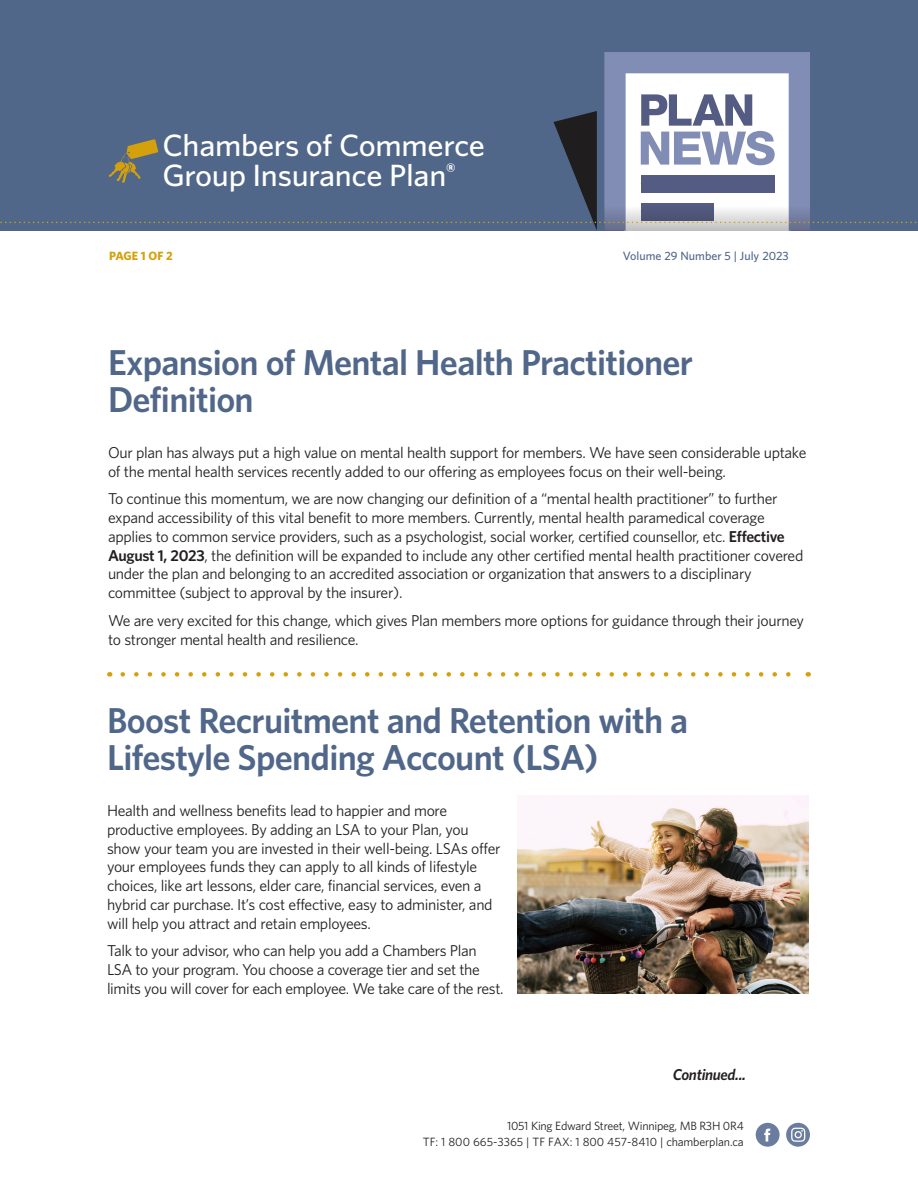
<style>
.page{position:relative;width:918px;height:1188px;background:#fff}
.page>*{position:absolute;margin:0;border:0;box-sizing:border-box;transform-origin:0 0}
.Head{font:600 36px/37.5px "Whitney";letter-spacing:-.02em;color:#51678a}
.t1{font:500 30.75px/29.2px "Whitney";letter-spacing:-.01em;color:#fff;scale:1.05 1}
.Body{font:15.75px/18.8px "Whitney";letter-spacing:-.02em;color:#231f20}
.Body-2{font:italic 600 15.75px "Whitney";letter-spacing:-.02em;color:#231f20}
.t2{font:12px/16.5px "Whitney";letter-spacing:-.01em;color:#231f20;text-align:right}
.t3{font:500 12px "Whitney";color:#51678a}
.t4{font:700 12px "Whitney";letter-spacing:-.015em;color:#d4a00c}
.s1{font-weight:600}
</style>
<div class="page">
<div style="left:756px;top:1123px;width:24px;height:24px;background:#6b7d9e;border-radius:50%"></div>
<svg style="left:764px;top:1129px;width:6px;height:13px"></svg>
<div style="left:786px;top:1123px;width:24px;height:24px;background:#6b7d9e;border-radius:50%"></div>
<svg style="left:791px;top:1128px;width:14px;height:14px"></svg>
<div style="left:0;top:0;width:918px;height:231px;background:#51678a"></div>
<svg style="left:0;top:52px;width:917px;height:179px"></svg>
<svg style="left:123px;top:672px;width:668px;height:5px"></svg>
<img style="left:517px;top:796px;width:292px;height:198px">
<p class="t1" style="left:162px;top:131px;width:309px">Chambers of Commerce<br>Group Insurance Plan<sup>®</sup></p>
<p class="t4" style="left:109px;top:248px;width:65px">PAGE 1 OF 2</p>
<p class="t3" style="left:623px;top:248px;width:167px">Volume 29 Number 5 | July 2023</p>
<p class="Head" style="left:108px;top:343px;width:587px">Expansion of Mental Health Practitioner<br>Definition</p>
<p class="Body" style="left:108px;top:443px;width:700px">Our plan has always put a high value on mental health support for members. We have seen considerable uptake of the mental health services recently added to our offering as employees focus on their well-being.</p>
<p class="Body" style="left:108px;top:489px;width:697px">To continue this momentum, we are now changing our definition of a “mental health practitioner” to further expand accessibility of this vital benefit to more members. Currently, mental health paramedical coverage applies to common service providers, such as a psychologist, social worker, certified counsellor, etc. <span class="s1">Effective August 1, 2023</span>, the definition will be expanded to include any other certified mental health practitioner covered under the plan and belonging to an accredited association or organization that answers to a disciplinary committee (subject to approval by the insurer).</p>
<p class="Body" style="left:108px;top:611px;width:698px">We are very excited for this change, which gives Plan members more options for guidance through their journey to stronger mental health and resilience.</p>
<p class="Head" style="left:107px;top:701px;width:583px">Boost Recruitment and Retention with a<br>Lifestyle Spending Account (LSA)</p>
<p class="Body" style="left:107px;top:801px;width:395px">Health and wellness benefits lead to happier and more productive employees. By adding an LSA to your Plan, you show your team you are invested in their well-being. LSAs offer your employees funds they can apply to all kinds of lifestyle choices, like art lessons, elder care, financial services, even a hybrid car purchase. It’s cost effective, easy to administer, and will help you attract and retain employees.</p>
<p class="Body" style="left:107px;top:941px;width:398px">Talk to your advisor, who can help you add a Chambers Plan<br>LSA to your program. You choose a coverage tier and set the limits you will cover for each employee. We take care of the rest.</p>
<p class="Body-2" style="left:673px;top:1064px;width:75px">Continued...</p>
<p class="t2" style="left:423px;top:1117px;width:322px">1051 King Edward Street, Winnipeg, MB R3H 0R4<br>TF: 1 800 665-3365 | TF FAX: 1 800 457-8410 | chamberplan.ca</p>
</div>
